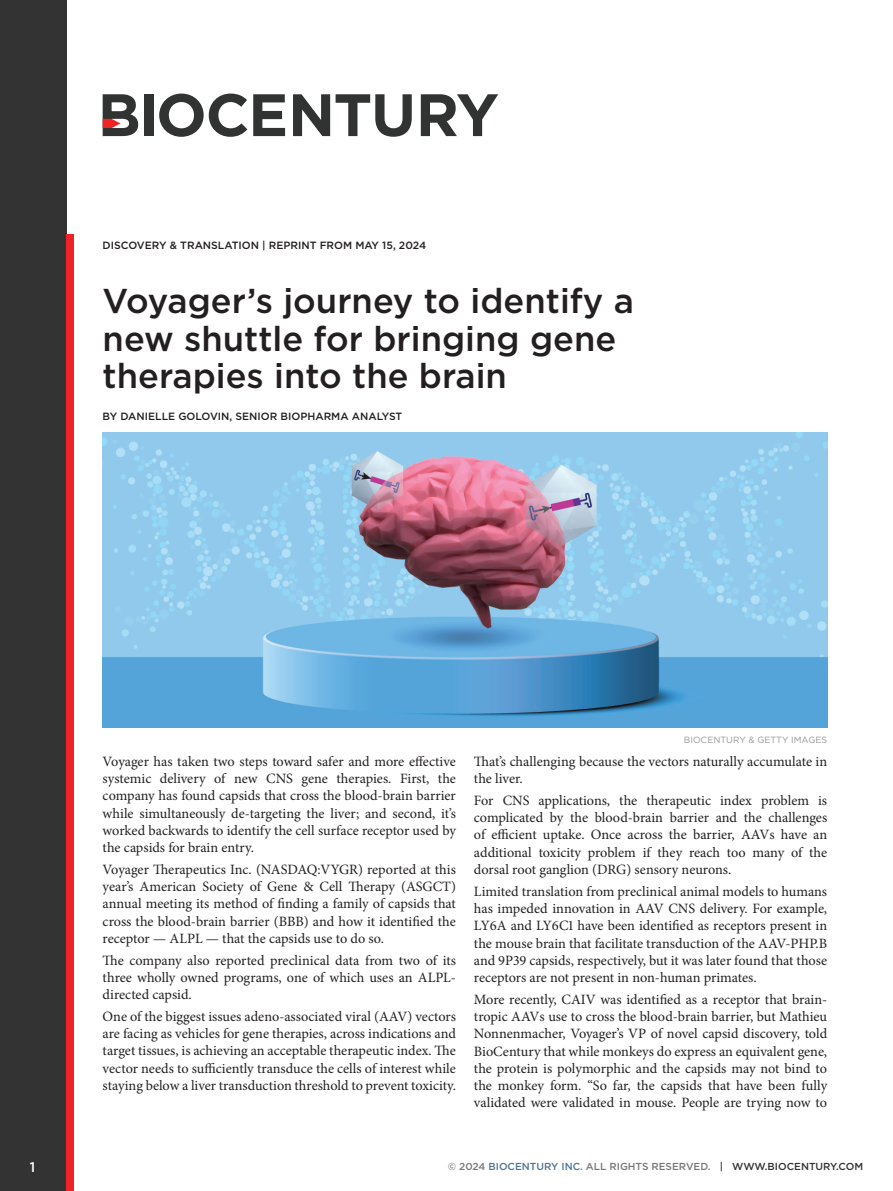
<style>
.page{position:relative;width:893px;height:1191px;background:#fff}
.page>*{position:absolute;margin:0;border:0;box-sizing:border-box;transform-origin:0 0}
.t1{font:500 34.5px/37.5px "Gotham";color:#231f20}
.t2{font:14.25px/17.2px "Minion Pro";color:#231f20;text-align:justify}
.t3{font:500 13.95px "Gotham";color:#fff}
.t4{font:500 10.5px "Gotham";color:#231f20}
.t5{font:500 10.2px "Gotham";color:#787779}
.t6{font:9px "Gotham";color:#999699}
.s1{color:#4e7592}
.s2{color:#313232}
</style>
<div class="page">
<div style="left:144px;top:94px;width:9px;height:42px;background:#313232"></div>
<svg style="left:159px;top:94px;width:88px;height:43px"></svg>
<svg style="left:253px;top:94px;width:32px;height:42px"></svg>
<svg style="left:293px;top:94px;width:37px;height:42px"></svg>
<svg style="left:336px;top:94px;width:76px;height:43px"></svg>
<svg style="left:421px;top:94px;width:77px;height:42px"></svg>
<svg style="left:103px;top:94px;width:35px;height:42px"></svg>
<div style="left:0;top:0;width:67px;height:1191px;background:#323332"></div>
<div style="left:67px;top:234px;width:7px;height:957px;background:#ee2325"></div>
<img style="left:103px;top:433px;width:724px;height:294px">
<p class="t4" style="left:103px;top:239px;width:325px">DISCOVERY &amp; TRANSLATION | REPRINT FROM MAY 15, 2024</p>
<h1 class="t1" style="left:103px;top:282px;width:533px">Voyager’s journey to identify a new shuttle for bringing gene therapies into the brain</h1>
<p class="t4" style="left:103px;top:409px;width:301px">BY DANIELLE GOLOVIN, SENIOR BIOPHARMA ANALYST</p>
<p class="t6" style="left:684px;top:734px;width:145px">BIOCENTURY &amp; GETTY IMAGES</p>
<p class="t2" style="left:103px;top:752px;width:355px">Voyager has taken two steps toward safer and more effective systemic delivery of new CNS gene therapies. First, the company has found capsids that cross the blood-brain barrier while simultaneously de-targeting the liver; and second, it’s worked backwards to identify the cell surface receptor used by the capsids for brain entry.</p>
<p class="t2" style="left:103px;top:860px;width:355px">Voyager Therapeutics Inc. (NASDAQ:VYGR) reported at this year’s American Society of Gene &amp; Cell Therapy (ASGCT) annual meeting its method of finding a family of capsids that cross the blood-brain barrier (BBB) and how it identified the receptor — ALPL — that the capsids use to do so.</p>
<p class="t2" style="left:103px;top:951px;width:355px">The company also reported preclinical data from two of its three wholly owned programs, one of which uses an ALPL&shy;directed capsid.</p>
<p class="t2" style="left:103px;top:1007px;width:355px">One of the biggest issues adeno-associated viral (AAV) vectors are facing as vehicles for gene therapies, across indications and target tissues, is achieving an acceptable therapeutic index. The vector needs to sufficiently transduce the cells of interest while staying below a liver transduction threshold to prevent toxicity.</p>
<p class="t2" style="left:474px;top:753px;width:355px">That’s challenging because the vectors naturally accumulate in the liver.</p>
<p class="t2" style="left:474px;top:792px;width:355px">For CNS applications, the therapeutic index problem is complicated by the blood-brain barrier and the challenges of efficient uptake. Once across the barrier, AAVs have an additional toxicity problem if they reach too many of the dorsal root ganglion (DRG) sensory neurons.</p>
<p class="t2" style="left:474px;top:882px;width:355px">Limited translation from preclinical animal models to humans has impeded innovation in AAV CNS delivery. For example, LY6A and LY6C1 have been identified as receptors present in the mouse brain that facilitate transduction of the AAV-PHP.B and 9P39 capsids, respectively, but it was later found that those receptors are not present in non-human primates.</p>
<p class="t2" style="left:474px;top:990px;width:355px">More recently, CAIV was identified as a receptor that brain&shy;tropic AAVs use to cross the blood-brain barrier, but Mathieu Nonnenmacher, Voyager’s VP of novel capsid discovery, told BioCentury that while monkeys do express an equivalent gene, the protein is polymorphic and the capsids may not bind to the monkey form. “So far, the capsids that have been fully validated were validated in mouse. People are trying now to</p>
<p class="t3" style="left:30px;top:1157px;width:7px">1</p>
<p class="t5" style="left:448px;top:1159px;width:417px">© 2024 <span class="s1">BIOCENTURY INC.</span> ALL RIGHTS RESERVED. <span class="s2">| WWW.BIOCENTURY.COM</span></p>
</div>
